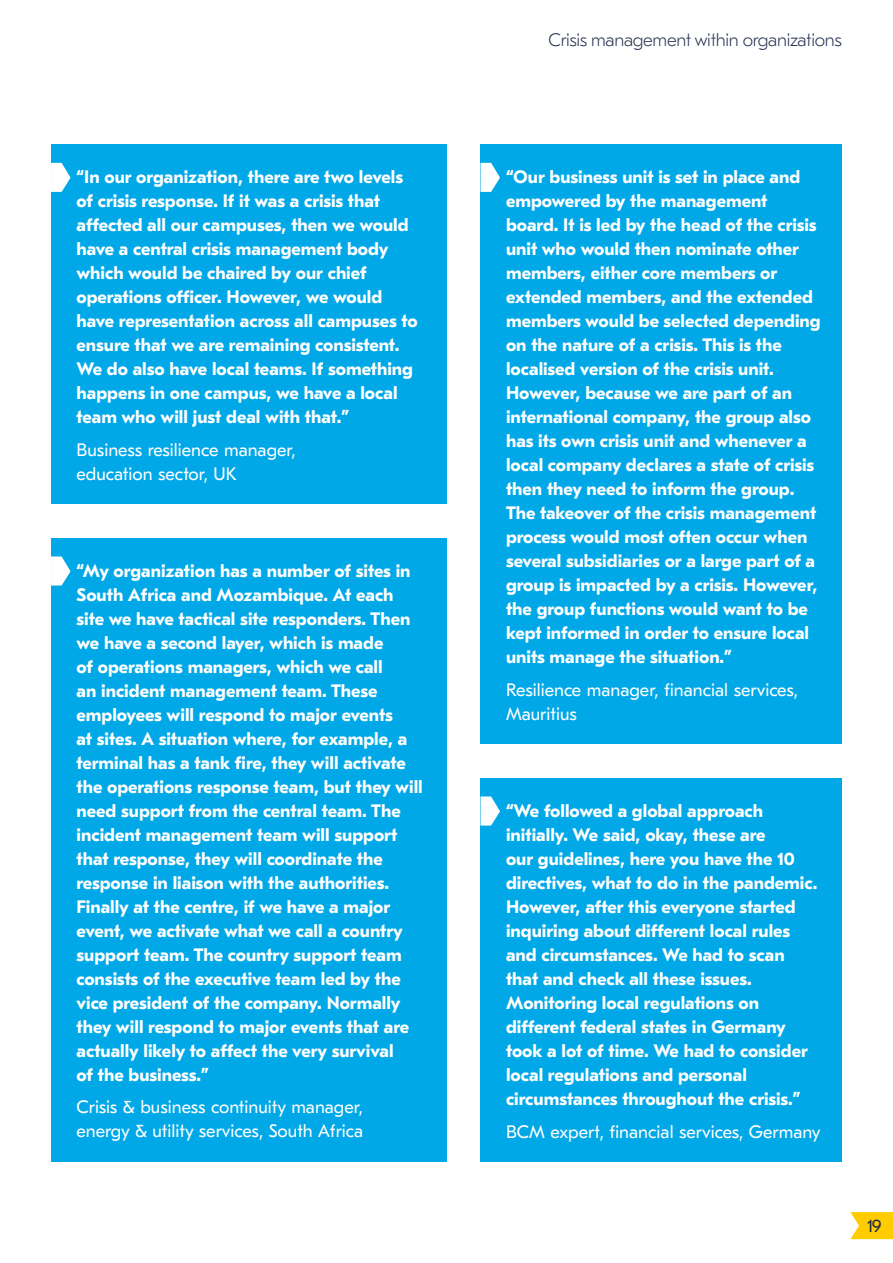
<style>
.page{position:relative;width:893px;height:1263px;background:#fff}
.page>*{position:absolute;margin:0;border:0;box-sizing:border-box;transform-origin:0 0}
.t1{font:700 18px/24px "GT Eesti Pro Text";color:#fff}
.t2{font:18px/24px "GT Eesti Pro Text";color:#fff}
.t3{font:100 18px "GT Eesti Pro Text";letter-spacing:-.015em;color:#1e2749}
.t4{font:18px "GT Eesti Pro Text";color:#1e2749}
</style>
<div class="page">
<div style="left:51px;top:145px;width:395px;height:359px;background:#00a8e7"></div>
<svg style="left:51px;top:163px;width:20px;height:29px"></svg>
<div style="left:480px;top:145px;width:362px;height:599px;background:#00a8e7"></div>
<svg style="left:480px;top:163px;width:20px;height:29px"></svg>
<div style="left:480px;top:778px;width:362px;height:384px;background:#00a8e7"></div>
<svg style="left:480px;top:796px;width:20px;height:29px"></svg>
<div style="left:51px;top:538px;width:395px;height:624px;background:#00a8e7"></div>
<svg style="left:51px;top:556px;width:20px;height:29px"></svg>
<svg style="left:850px;top:1212px;width:43px;height:27px"></svg>
<p class="t1" style="left:77px;top:166px;width:343px">“In our organization, there are two levels of crisis response. If it was a crisis that affected all our campuses, then we would have a central crisis management body which would be chaired by our chief operations officer. However, we would have representation across all campuses to ensure that we are remaining consistent.<br>We do also have local teams. If something happens in one campus, we have a local team who will just deal with that.”</p>
<p class="t2" style="left:77px;top:438px;width:221px">Business resilience manager, education sector, UK</p>
<p class="t1" style="left:77px;top:559px;width:348px">“My organization has a number of sites in South Africa and Mozambique. At each site we have tactical site responders. Then we have a second layer, which is made<br>of operations managers, which we call<br>an incident management team. These employees will respond to major events<br>at sites. A situation where, for example, a terminal has a tank fire, they will activate the operations response team, but they will need support from the central team. The incident management team will support that response, they will coordinate the response in liaison with the authorities.<br>Finally at the centre, if we have a major event, we activate what we call a country support team. The country support team consists of the executive team led by the vice president of the company. Normally they will respond to major events that are actually likely to affect the very survival<br>of the business.”</p>
<p class="t2" style="left:77px;top:1096px;width:288px">Crisis &amp; business continuity manager, energy &amp; utility services, South Africa</p>
<p class="t3" style="left:548px;top:30px;width:295px">Crisis management within organizations</p>
<p class="t1" style="left:506px;top:166px;width:316px">“Our business unit is set in place and empowered by the management board. It is led by the head of the crisis unit who would then nominate other members, either core members or extended members, and the extended members would be selected depending on the nature of a crisis. This is the localised version of the crisis unit.<br>However, because we are part of an international company, the group also has its own crisis unit and whenever a local company declares a state of crisis then they need to inform the group.<br>The takeover of the crisis management process would most often occur when several subsidiaries or a large part of a group is impacted by a crisis. However, the group functions would want to be kept informed in order to ensure local units manage the situation.”</p>
<p class="t2" style="left:506px;top:678px;width:293px">Resilience manager, financial services,<br>Mauritius</p>
<p class="t1" style="left:506px;top:799px;width:313px">“We followed a global approach initially. We said, okay, these are<br>our guidelines, here you have the 10 directives, what to do in the pandemic.<br>However, after this everyone started inquiring about different local rules and circumstances. We had to scan that and check all these issues.<br>Monitoring local regulations on different federal states in Germany took a lot of time. We had to consider local regulations and personal circumstances throughout the crisis.”</p>
<p class="t2" style="left:506px;top:1120px;width:316px">BCM expert, financial services, Germany</p>
<p class="t4" style="left:867px;top:1215px;width:16px">19</p>
</div>
